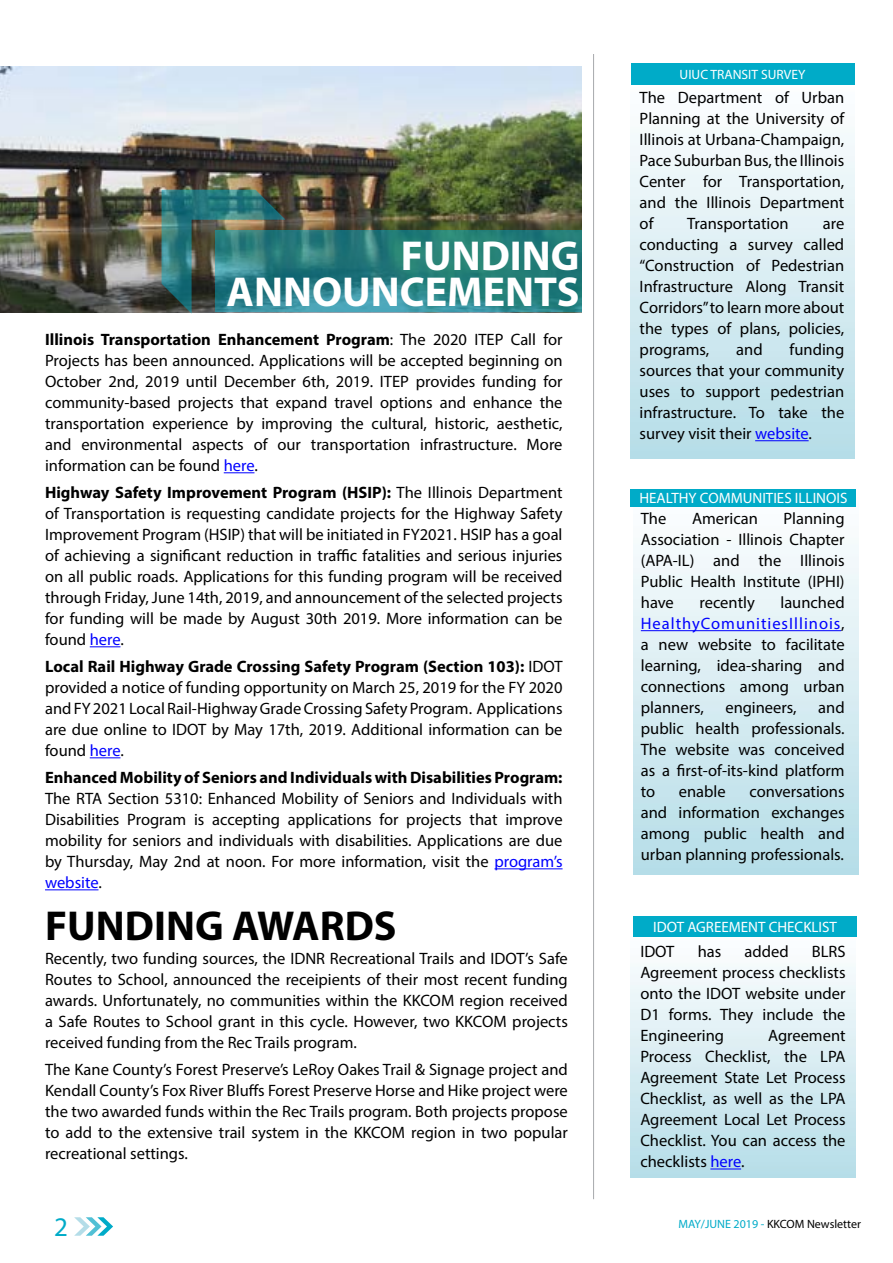
<style>
.page{position:relative;width:893px;height:1263px;background:#fff}
.page>*{position:absolute;margin:0;border:0;box-sizing:border-box;transform-origin:0 0}
.t1{font:700 42px/36px "Myriad Pro";color:#fff;text-align:right}
.t2{font:700 42px "Myriad Pro";color:#000}
.t3{font:27px "Myriad Pro";color:#00abc8}
.t4{font:16.5px/21px "Myriad Pro";color:#000;text-align:justify}
.t5{font:700 16.5px "Myriad Pro";color:#000}
.t6{font:15px "Myriad Pro";color:#fff}
.t7{font:13.5px "Myriad Pro";color:#fff}
.t8{font:12px "Myriad Pro";color:#000}
.s1{font-weight:700}
.s2{color:#00f}
.s3{color:#00abc8}
</style>
<div class="page">
<svg style="left:74px;top:1217px;width:39px;height:19px"></svg>
<img style="left:0;top:66px;width:582px;height:247px">
<hr style="left:593px;top:54px;width:1px;height:1145px;background:#a7a9ac">
<hr style="left:224px;top:472px;width:30px;height:1px;background:#00f">
<hr style="left:90px;top:646px;width:30px;height:1px;background:#00f">
<hr style="left:90px;top:757px;width:30px;height:1px;background:#00f">
<hr style="left:494px;top:868px;width:69px;height:1px;background:#00f">
<hr style="left:45px;top:889px;width:54px;height:1px;background:#00f">
<svg style="left:286px;top:230px;width:296px;height:82px;background:#298181"></svg>
<svg style="left:162px;top:190px;width:124px;height:124px;background:#377272"></svg>
<div style="left:630px;top:88px;width:225px;height:370px;background:linear-gradient(to bottom,#fefeff,#b6dde8)"></div>
<div style="left:631px;top:63px;width:223px;height:21px;background:#00abc8"></div>
<div style="left:631px;top:937px;width:224px;height:241px;background:linear-gradient(to bottom,#fefeff,#b6dde8)"></div>
<hr style="left:710px;top:1168px;width:31px;height:1px;background:#00f">
<div style="left:633px;top:916px;width:224px;height:21px;background:#00abc8"></div>
<hr style="left:755px;top:440px;width:54px;height:1px;background:#00f">
<div style="left:633px;top:498px;width:225px;height:376px;background:linear-gradient(to bottom,#f8fcfd,#b9dee8)"></div>
<div style="left:631px;top:489px;width:225px;height:17px;background:#00abc8"></div>
<hr style="left:641px;top:630px;width:200px;height:1px;background:#00f">
<h1 class="t1" style="left:227px;top:237px;width:354px">FUNDING<br>ANNOUNCEMENTS</h1>
<p class="t4" style="left:45px;top:329px;width:519px"><span class="s1">Illinois Transportation Enhancement Program</span>: The 2020 ITEP Call for Projects has been announced. Applications will be accepted beginning on October 2nd, 2019 until December 6th, 2019. ITEP provides funding for community-based projects that expand travel options and enhance the transportation experience by improving the cultural, historic, aesthetic, and environmental aspects of our transportation infrastructure. More information can be found <span class="s2">here</span>.</p>
<p class="t4" style="left:45px;top:482px;width:519px"><span class="s1">Highway Safety Improvement Program (HSIP):</span> The Illinois Department of Transportation is requesting candidate projects for the Highway Safety Improvement Program (HSIP) that will be initiated in FY2021. HSIP has a goal of achieving a significant reduction in traffic fatalities and serious injuries on all public roads. Applications for this funding program will be received through Friday, June 14th, 2019, and announcement of the selected projects for funding will be made by August 30th 2019. More information can be found <span class="s2">here</span>.</p>
<p class="t4" style="left:45px;top:656px;width:519px"><span class="s1">Local Rail Highway Grade Crossing Safety Program (Section 103):</span> IDOT provided a notice of funding opportunity on March 25, 2019 for the FY 2020 and FY 2021 Local Rail-Highway Grade Crossing Safety Program. Applications are due online to IDOT by May 17th, 2019. Additional information can be found <span class="s2">here</span>.</p>
<p class="t5" style="left:45px;top:767px;width:519px">Enhanced Mobility of Seniors and Individuals with Disabilities Program:</p>
<p class="t4" style="left:45px;top:788px;width:519px">The RTA Section 5310: Enhanced Mobility of Seniors and Individuals with Disabilities Program is accepting applications for projects that improve mobility for seniors and individuals with disabilities. Applications are due by Thursday, May 2nd at noon. For more information, visit the <span class="s2">program’s website</span>.</p>
<h1 class="t2" style="left:45px;top:899px;width:353px">FUNDING AWARDS</h1>
<p class="t4" style="left:45px;top:948px;width:524px">Recently, two funding sources, the IDNR Recreational Trails and IDOT’s Safe Routes to School, announced the receipients of their most recent funding awards. Unfortunately, no communities within the KKCOM region received a Safe Routes to School grant in this cycle. However, two KKCOM projects received funding from the Rec Trails program.</p>
<p class="t4" style="left:45px;top:1059px;width:524px">The Kane County’s Forest Preserve’s LeRoy Oakes Trail &amp; Signage project and Kendall County’s Fox River Bluffs Forest Preserve Horse and Hike project were the two awarded funds within the Rec Trails program. Both projects propose to add to the extensive trail system in the KKCOM region in two popular recreational settings.</p>
<h2 class="t3" style="left:54px;top:1210px;width:15px">2</h2>
<p class="t7" style="left:680px;top:66px;width:127px">UIUC TRANSIT SURVEY</p>
<p class="t4" style="left:640px;top:87px;width:206px">The Department of Urban Planning at the University of Illinois at Urbana-Champaign, Pace Suburban Bus, the Illinois Center for Transportation, and the Illinois Department of</p>
<p class="t4" style="left:687px;top:213px;width:103px">Transportation</p>
<p class="t4" style="left:640px;top:213px;width:206px;text-indent:183px">are conducting a survey called “Construction of Pedestrian Infrastructure Along Transit Corridors” to learn more about the types of plans, policies, programs,</p>
<p class="t4" style="left:640px;top:339px;width:206px;text-indent:150px">funding sources that your community uses to support pedestrian infrastructure. To take the survey visit their <span class="s2">website</span>.</p>
<p class="t4" style="left:736px;top:339px;width:28px">and</p>
<p class="t6" style="left:639px;top:489px;width:210px">HEALTHY COMMUNITIES ILLINOIS</p>
<p class="t4" style="left:641px;top:508px;width:27px">The</p>
<p class="t4" style="left:692px;top:508px;width:67px">American</p>
<p class="t4" style="left:641px;top:508px;width:205px;text-indent:143px">Planning Association - Illinois Chapter (APA-IL) and the Illinois Public Health Institute (IPHI) have</p>
<p class="t4" style="left:641px;top:592px;width:205px;text-indent:140px">launched <span class="s2">HealthyComunitiesIllinois</span>, a new website to facilitate learning, idea-sharing and connections among urban planners,</p>
<p class="t4" style="left:699px;top:592px;width:57px">recently</p>
<p class="t4" style="left:641px;top:697px;width:205px;text-indent:177px">and public health professionals.<br>The website was conceived as a first-of-its-kind platform to</p>
<p class="t4" style="left:725px;top:697px;width:73px">engineers,</p>
<p class="t4" style="left:679px;top:781px;width:48px">enable</p>
<p class="t4" style="left:641px;top:781px;width:205px;text-indent:109px">conversations and information exchanges among public health and urban planning professionals.</p>
<p class="t6" style="left:653px;top:918px;width:185px">IDOT AGREEMENT CHECKLIST</p>
<p class="t4" style="left:640px;top:941px;width:36px">IDOT</p>
<p class="t4" style="left:698px;top:941px;width:25px">has</p>
<p class="t4" style="left:744px;top:941px;width:46px">added</p>
<p class="t4" style="left:640px;top:941px;width:207px;text-indent:171px">BLRS Agreement process checklists onto the IDOT website under D1 forms. They include the Engineering</p>
<p class="t4" style="left:640px;top:1025px;width:207px;text-indent:128px">Agreement Process Checklist, the LPA Agreement State Let Process Checklist, as well as the LPA Agreement Local Let Process Checklist. You can access the checklists <span class="s2">here</span>.</p>
<p class="t8" style="left:679px;top:1217px;width:184px"><span class="s3">MAY/JUNE 2019 -</span> KKCOM Newsletter</p>
</div>
